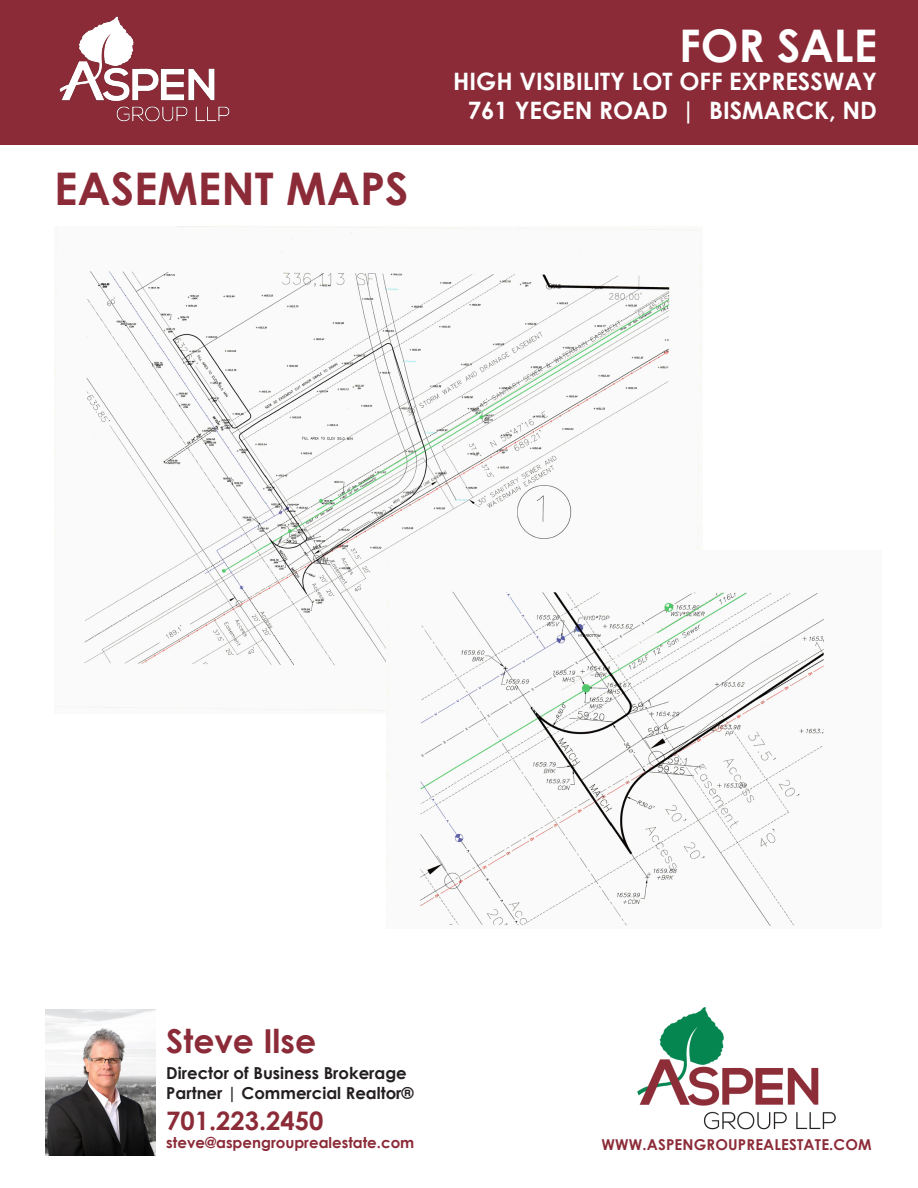
<style>
.page{position:relative;width:918px;height:1188px;background:#fff}
.page>*{position:absolute;margin:0;border:0;box-sizing:border-box;transform-origin:0 0}
.t1{font:700 45px "Century Gothic";color:#8c2b38}
.t2{font:700 45px "Century Gothic";color:#fff}
.t3{font:700 33px "Century Gothic";color:#8c2b38}
.t4{font:700 25.5px "Century Gothic";color:#8c2b38}
.t5{font:700 24px "Century Gothic";color:#fff}
.t6{font:700 16.5px "Century Gothic";color:#231f20}
.t7{font:700 15px "Century Gothic";color:#8c2b38}
</style>
<div class="page">
<div style="left:0;top:0;width:918px;height:145px;background:#8c2b38"></div>
<img style="left:638px;top:1007px;width:198px;height:123px">
<img style="left:59px;top:16px;width:171px;height:106px">
<img style="left:45px;top:1010px;width:111px;height:145px">
<img style="left:54px;top:226px;width:648px;height:486px">
<img style="left:387px;top:551px;width:437px;height:375px">
<p class="t1" style="left:54px;top:155px;width:356px">EASEMENT MAPS</p>
<p class="t2" style="left:679px;top:11px;width:199px">FOR SALE</p>
<p class="t5" style="left:453px;top:63px;width:425px">HIGH VISIBILITY LOT OFF EXPRESSWAY</p>
<p class="t5" style="left:468px;top:92px;width:411px">761 YEGEN ROAD | BISMARCK, ND</p>
<p class="t3" style="left:166px;top:1016px;width:151px">Steve Ilse</p>
<p class="t6" style="left:166px;top:1061px;width:242px">Director of Business Brokerage</p>
<p class="t6" style="left:166px;top:1080px;width:249px">Partner | Commercial Realtor®</p>
<p class="t4" style="left:166px;top:1101px;width:159px">701.223.2450</p>
<p class="t7" style="left:166px;top:1131px;width:250px">steve@aspengrouprealestate.com</p>
<p class="t7" style="left:602px;top:1134px;width:272px">WWW.ASPENGROUPREALESTATE.COM</p>
</div>
